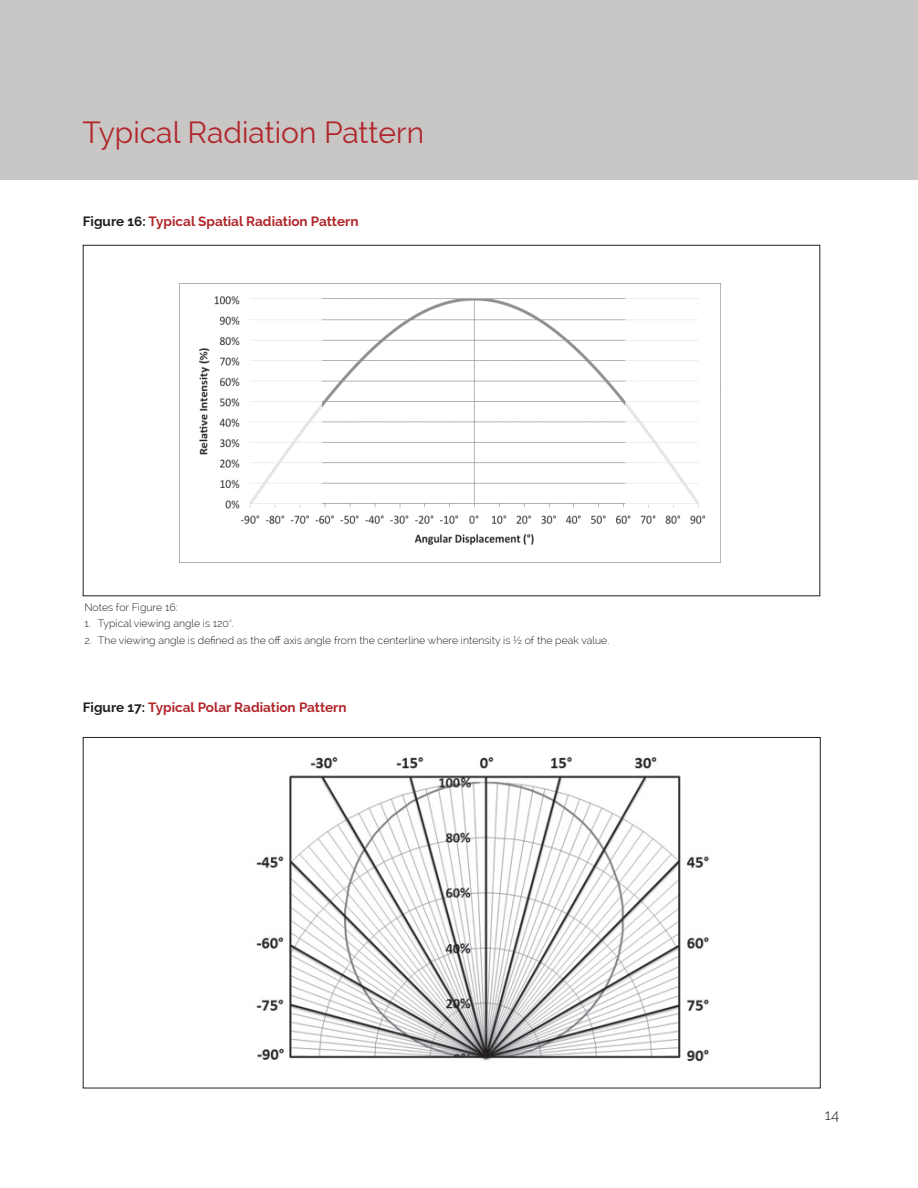
<style>
.page{position:relative;width:918px;height:1188px;background:#fff}
.page>*{position:absolute;margin:0;border:0;box-sizing:border-box;transform-origin:0 0}
.section_header{font:30px "Raleway";color:#b1272c}
.t1{font:300 15px "Raleway";color:#231f20}
.main_text_block{font:700 13.5px "Raleway";color:#b1272c}
.main_text_block-2{font:300 10.5px "Raleway";color:#231f20}
.s1{color:#231f20}
</style>
<div class="page">
<div style="left:0;top:0;width:918px;height:180px;background:#c8c7c6"></div>
<img style="left:179px;top:283px;width:541px;height:280px">
<img style="left:256px;top:757px;width:453px;height:305px">
<p class="section_header" style="left:82px;top:115px;width:343px">Typical Radiation Pattern</p>
<p class="main_text_block" style="left:83px;top:214px;width:277px"><span class="s1">Figure 16:</span> Typical Spatial Radiation Pattern</p>
<p class="main_text_block-2" style="left:84px;top:601px;width:95px">Notes for Figure 16:</p>
<p class="main_text_block-2" style="left:84px;top:617px;width:151px">1. Typical viewing angle is 120<sup>⁰</sup>.</p>
<p class="main_text_block-2" style="left:84px;top:634px;width:526px">2. The viewing angle is defined as the off axis angle from the centerline where intensity is ½ of the peak value.</p>
<p class="main_text_block" style="left:83px;top:700px;width:265px"><span class="s1">Figure 17:</span> Typical Polar Radiation Pattern</p>
<h2 class="t1" style="left:825px;top:1106px;width:16px">14</h2>
</div>
